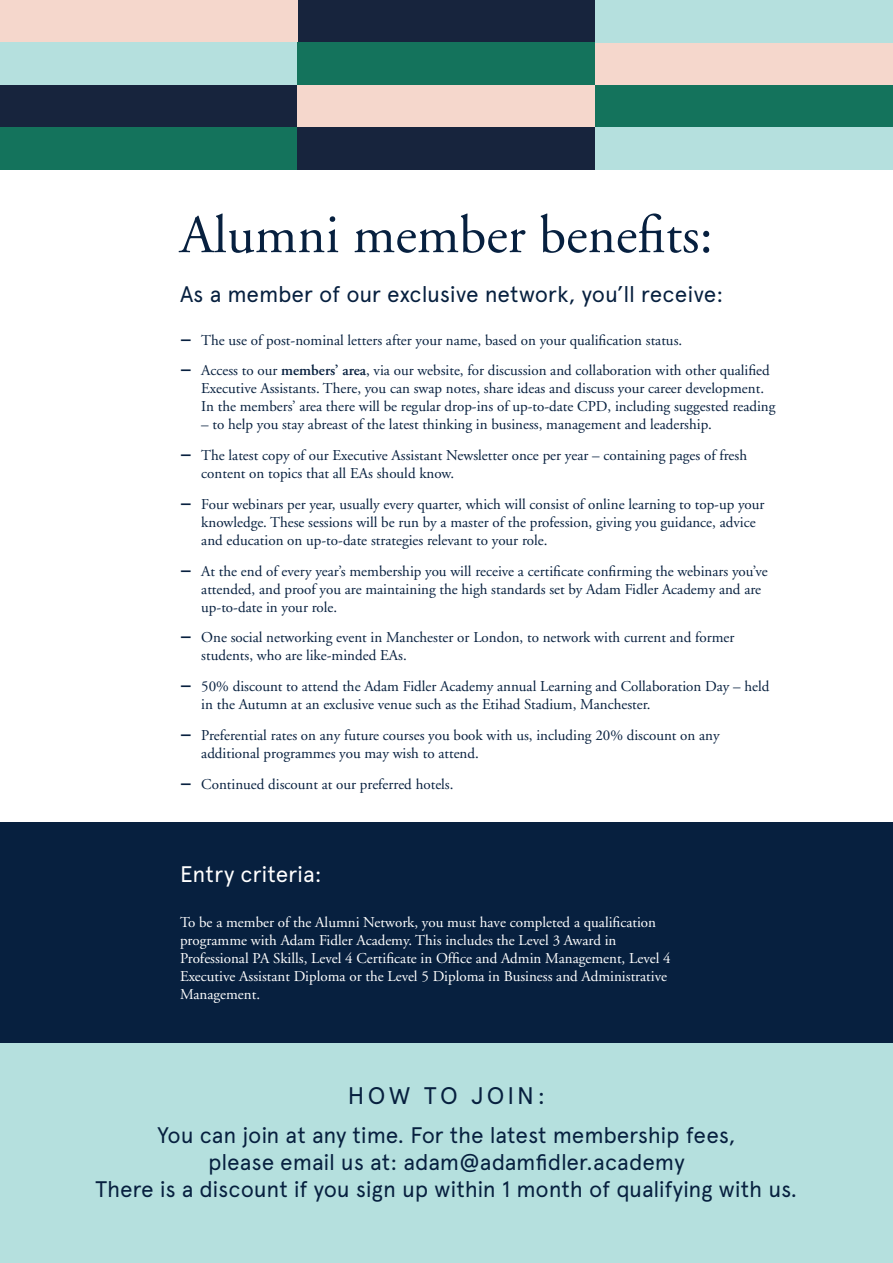
<style>
.page{position:relative;width:893px;height:1263px;background:#fff}
.page>*{position:absolute;margin:0;border:0;box-sizing:border-box;transform-origin:0 0}
.t1{font:54px "Adobe Garamond";color:#07203f}
.t2{font:24px "Apercu";letter-spacing:.135em;color:#07203f}
.t3{font:22.5px/27px "Apercu";letter-spacing:-.01em;color:#07203f;text-align:center}
.t4{font:22.5px "Apercu";letter-spacing:-.005em;color:#fff}
.t5{font:15px/18px "Adobe Garamond";color:#07203f}
.t6{font:15px/18px "Adobe Garamond";color:#fff}
.s1{font-family:"Apercu";font-weight:700}
.s2{font-weight:600}
</style>
<div class="page">
<div style="left:0;top:0;width:298px;height:43px;background:#f5d7cc"></div>
<div style="left:595px;top:43px;width:298px;height:42px;background:#f5d7cc"></div>
<div style="left:298px;top:0;width:297px;height:43px;background:#17243d"></div>
<div style="left:0;top:43px;width:298px;height:42px;background:#b5e0de"></div>
<div style="left:595px;top:85px;width:298px;height:43px;background:#14735c"></div>
<div style="left:595px;top:0;width:298px;height:43px;background:#b5e0de"></div>
<div style="left:298px;top:43px;width:297px;height:42px;background:#14735c"></div>
<div style="left:0;top:85px;width:298px;height:43px;background:#17243d"></div>
<div style="left:595px;top:128px;width:298px;height:42px;background:#b5e0de"></div>
<div style="left:298px;top:85px;width:297px;height:43px;background:#f5d7cc"></div>
<div style="left:0;top:128px;width:298px;height:42px;background:#14735c"></div>
<div style="left:298px;top:128px;width:297px;height:42px;background:#17243d"></div>
<div style="left:0;top:1043px;width:893px;height:220px;background:#b5e0de"></div>
<div style="left:0;top:823px;width:893px;height:220px;background:#07203f"></div>
<h1 class="t1" style="left:180px;top:206px;width:534px">Alumni member benefits:</h1>
<h3 class="t3" style="left:180px;top:280px;width:545px">As a member of our exclusive network, you’ll receive:</h3>
<p class="t5" style="left:180px;top:331px;width:504px"><span class="s1">—</span> The use of post-nominal letters after your name, based on your qualification status.</p>
<p class="t5" style="left:201px;top:362px;width:576px;text-indent:-21px"><span class="s1">—</span> Access to our <span class="s2">members’ area</span>, via our website, for discussion and collaboration with other qualified<br>Executive Assistants. There, you can swap notes, share ideas and discuss your career development.<br>In the members’ area there will be regular drop-ins of up-to-date CPD, including suggested reading</p>
<p class="t5" style="left:201px;top:416px;width:512px">– to help you stay abreast of the latest thinking in business, management and leadership.</p>
<p class="t5" style="left:201px;top:447px;width:547px;text-indent:-21px"><span class="s1">—</span> The latest copy of our Executive Assistant Newsletter once per year – containing pages of fresh content on topics that all EAs should know.</p>
<p class="t5" style="left:201px;top:495px;width:565px;text-indent:-21px"><span class="s1">—</span> Four webinars per year, usually every quarter, which will consist of online learning to top-up your knowledge. These sessions will be run by a master of the profession, giving you guidance, advice and education on up-to-date strategies relevant to your role.</p>
<p class="t5" style="left:201px;top:562px;width:568px;text-indent:-21px"><span class="s1">—</span> At the end of every year’s membership you will receive a certificate confirming the webinars you’ve attended, and proof you are maintaining the high standards set by Adam Fidler Academy and are up-to-date in your role.</p>
<p class="t5" style="left:201px;top:629px;width:535px;text-indent:-21px"><span class="s1">—</span> One social networking event in Manchester or London, to network with current and former students, who are like-minded EAs.</p>
<p class="t5" style="left:201px;top:678px;width:570px;text-indent:-21px"><span class="s1">—</span> 50% discount to attend the Adam Fidler Academy annual Learning and Collaboration Day – held in the Autumn at an exclusive venue such as the Etihad Stadium, Manchester.</p>
<p class="t5" style="left:201px;top:726px;width:520px;text-indent:-21px"><span class="s1">—</span> Preferential rates on any future courses you book with us, including 20% discount on any additional programmes you may wish to attend.</p>
<p class="t5" style="left:180px;top:775px;width:275px"><span class="s1">—</span> Continued discount at our preferred hotels.</p>
<h3 class="t4" style="left:180px;top:861px;width:143px">Entry criteria:</h3>
<p class="t6" style="left:180px;top:914px;width:492px">To be a member of the Alumni Network, you must have completed a qualification programme with Adam Fidler Academy. This includes the Level 3 Award in Professional PA Skills, Level 4 Certificate in Office and Admin Management, Level 4<br>Executive Assistant Diploma or the Level 5 Diploma in Business and Administrative Management.</p>
<h2 class="t2" style="left:348px;top:1081px;width:199px">HOW TO JOIN:</h2>
<h3 class="t3" style="left:96px;top:1121px;width:703px">You can join at any time. For the latest membership fees,<br>please email us at: adam@adamfidler.academy<br>There is a discount if you sign up within 1 month of qualifying with us.</h3>
</div>
